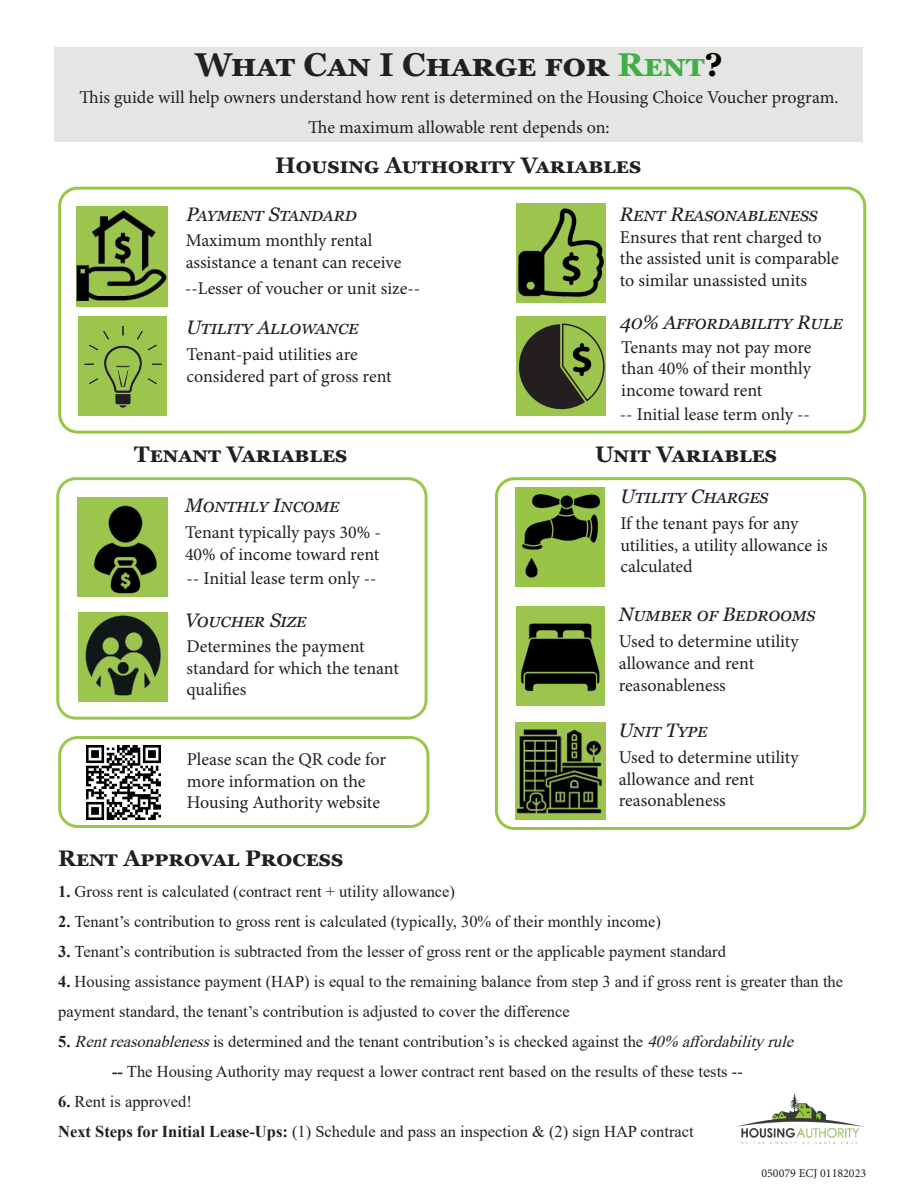
<style>
.page{position:relative;width:918px;height:1188px;background:#fff}
.page>*{position:absolute;margin:0;border:0;box-sizing:border-box;transform-origin:0 0}
.t1{font:700 33px "Georgia";color:#231f20}
.t2{font:700 22.5px "Georgia";color:#231f20}
.t3{font:italic 19.5px "Georgia";color:#231f20}
.t4{font:18px/21.6px "Minion Pro";letter-spacing:-.005em;color:#231f20}
.t5{font:16.5px/30px "Times New Roman";color:#231f20}
.t6{font:12px "Minion Pro";color:#231f20}
.s1{color:#40ae49}
.s2{color:#040503}
.s3{font-weight:700}
.s4{font-style:italic}
</style>
<div class="page">
<div style="left:55px;top:47px;width:808px;height:95px;background:#e5e5e3"></div>
<div style="left:58px;top:187px;width:808px;height:247px;border:3px solid #96c643;border-radius:18px"></div>
<div style="left:516px;top:317px;width:90px;height:99px;background:#9bc54d"></div>
<div style="left:76px;top:206px;width:92px;height:101px;background:#9bc54d"></div>
<img style="left:76px;top:211px;width:91px;height:90px">
<div style="left:77px;top:497px;width:90px;height:100px;background:#9bc54d"></div>
<img style="left:94px;top:505px;width:63px;height:89px">
<img style="left:516px;top:487px;width:89px;height:100px">
<div style="left:517px;top:607px;width:88px;height:99px;background:#9bc54d"></div>
<img style="left:520px;top:623px;width:80px;height:68px">
<div style="left:78px;top:612px;width:90px;height:89px;background:#9bc54d"></div>
<img style="left:85px;top:615px;width:76px;height:81px">
<div style="left:515px;top:722px;width:91px;height:98px;background:#9bc54d"></div>
<img style="left:516px;top:729px;width:86px;height:85px">
<svg style="left:519px;top:323px;width:86px;height:86px"></svg>
<img style="left:565px;top:343px;width:33px;height:33px">
<div style="left:56px;top:477px;width:372px;height:243px;border:3px solid #9bc751;border-radius:18px"></div>
<div style="left:495px;top:477px;width:371px;height:353px;border:3px solid #96c643;border-radius:18px"></div>
<img style="left:737px;top:1093px;width:126px;height:50px">
<div style="left:78px;top:317px;width:89px;height:99px;background:#9bc54d"></div>
<img style="left:84px;top:325px;width:78px;height:83px">
<div style="left:516px;top:203px;width:90px;height:99px;background:#9bc54d"></div>
<img style="left:518px;top:208px;width:86px;height:89px">
<img style="left:555px;top:252px;width:33px;height:33px">
<div style="left:58px;top:736px;width:371px;height:92px;border:3px solid #9bc751;border-radius:18px"></div>
<img style="left:75px;top:736px;width:96px;height:92px">
<p class="t1" style="left:195px;top:43px;width:529px">What Can I Charge for <span class="s1">Rent</span><span class="s2">?</span></p>
<p class="t4" style="left:79px;top:87px;width:761px">This guide will help owners understand how rent is determined on the Housing Choice Voucher program.</p>
<p class="t4" style="left:308px;top:117px;width:303px">The maximum allowable rent depends on:</p>
<p class="t2" style="left:275px;top:151px;width:367px">Housing Authority Variables</p>
<p class="t3" style="left:186px;top:202px;width:172px">Payment Standard</p>
<p class="t4" style="left:186px;top:230px;width:217px">Maximum monthly rental assistance a tenant can receive</p>
<p class="t4" style="left:185px;top:278px;width:237px">--Lesser of voucher or unit size--</p>
<p class="t3" style="left:187px;top:315px;width:173px">Utility Allowance</p>
<p class="t4" style="left:187px;top:344px;width:207px">Tenant-paid utilities are considered part of gross rent</p>
<p class="t3" style="left:620px;top:202px;width:200px">Rent Reasonableness</p>
<p class="t4" style="left:620px;top:226px;width:220px">Ensures that rent charged to the assisted unit is comparable to similar unassisted units</p>
<p class="t3" style="left:620px;top:310px;width:225px">40% Affordability Rule</p>
<p class="t4" style="left:621px;top:336px;width:192px;text-align:justify">Tenants may not pay more than 40% of their monthly income toward rent</p>
<p class="t4" style="left:620px;top:404px;width:192px">-- Initial lease term only --</p>
<p class="t2" style="left:134px;top:440px;width:214px">Tenant Variables</p>
<p class="t2" style="left:595px;top:440px;width:183px">Unit Variables</p>
<p class="t3" style="left:620px;top:484px;width:150px">Utility Charges</p>
<p class="t3" style="left:185px;top:493px;width:156px">Monthly Income</p>
<p class="t4" style="left:185px;top:522px;width:197px">Tenant typically pays 30% -<br>40% of income toward rent</p>
<p class="t4" style="left:620px;top:512px;width:209px">If the tenant pays for any utilities, a utility allowance is calculated</p>
<p class="t4" style="left:187px;top:567px;width:192px">-- Initial lease term only --</p>
<p class="t3" style="left:185px;top:608px;width:123px">Voucher Size</p>
<p class="t4" style="left:187px;top:636px;width:214px">Determines the payment standard for which the tenant qualifies</p>
<p class="t4" style="left:187px;top:749px;width:201px">Please scan the QR code for more information on the<br>Housing Authority website</p>
<p class="t2" style="left:58px;top:844px;width:287px">Rent Approval Process</p>
<p class="t3" style="left:619px;top:602px;width:198px">Number of Bedrooms</p>
<p class="t4" style="left:619px;top:631px;width:181px">Used to determine utility allowance and rent reasonableness</p>
<p class="t3" style="left:619px;top:718px;width:90px">Unit Type</p>
<p class="t4" style="left:619px;top:747px;width:181px">Used to determine utility allowance and rent reasonableness</p>
<p class="t5" style="left:58px;top:876px;width:398px"><span class="s3">1.</span> Gross rent is calculated (contract rent + utility allowance)</p>
<p class="t5" style="left:58px;top:906px;width:604px"><span class="s3">2.</span> Tenant’s contribution to gross rent is calculated (typically, 30% of their monthly income)</p>
<p class="t5" style="left:58px;top:936px;width:669px"><span class="s3">3.</span> Tenant’s contribution is subtracted from the lesser of gross rent or the applicable payment standard</p>
<p class="t5" style="left:58px;top:966px;width:787px"><span class="s3">4.</span> Housing assistance payment (HAP) is equal to the remaining balance from step 3 and if gross rent is greater than the payment standard, the tenant’s contribution is adjusted to cover the difference</p>
<p class="t5" style="left:58px;top:1026px;width:742px"><span class="s3">5.</span> <span class="s4">Rentreasonableness</span>is determined and the tenant contribution’s is checked against the <span class="s4">40% affordabilityrule</span></p>
<p class="t5" style="left:112px;top:1056px;width:632px"><span class="s3">--</span> The Housing Authority may request a lower contract rent based on the results of these tests --</p>
<p class="t5" style="left:58px;top:1086px;width:135px"><span class="s3">6.</span> Rent is approved!</p>
<p class="t5" style="left:58px;top:1116px;width:637px"><span class="s3">Next Steps for Initial Lease-Ups:</span> (1) Schedule and pass an inspection &amp; (2) sign HAP contract</p>
<p class="t6" style="left:761px;top:1165px;width:106px">050079 ECJ 01182023</p>
</div>
